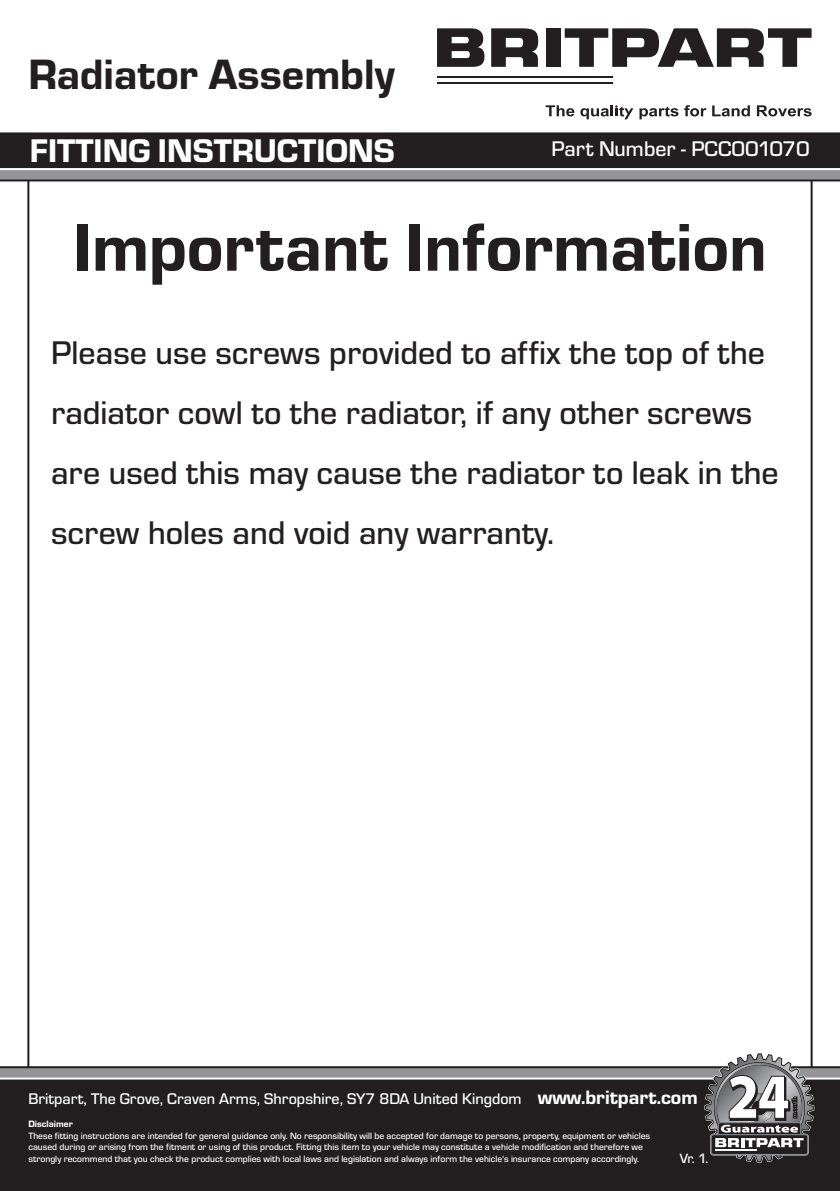
<style>
.page{position:relative;width:840px;height:1191px;background:#fff}
.page>*{position:absolute;margin:0;border:0;box-sizing:border-box;transform-origin:0 0}
.t1{font:70px "Eurostile T Heav";color:#231f20}
.t2{font:44px "Eurostile T Heav";color:#231f20}
.t3{font:500 34px/60px "Eurostile T";color:#231f20}
.t4{font:34px "Eurostile T Heav";color:#fff}
.t5{font:500 22px "Eurostile T";color:#fff}
.t6{font:500 16px "Eurostile T";color:#fff}
.t7{font:500 14px "Eurostile T";color:#fff}
.t8{font:500 9.6px/11.4px "Eurostile T";color:#fff}
.t9{font:9.6px "Eurostile T Heav";color:#fff}
.s1{font-family:"Eurostile T Heav";font-weight:400;font-size:20px}
</style>
<div class="page">
<hr style="left:27px;top:170px;width:2px;height:928px;background:#231f20">
<hr style="left:810px;top:169px;width:2px;height:927px;background:#231f20">
<div style="left:0;top:1162px;width:839px;height:29px;background:#231f20"></div>
<svg style="left:545px;top:105px;width:29px;height:11px"></svg>
<svg style="left:756px;top:105px;width:55px;height:11px"></svg>
<svg style="left:580px;top:105px;width:53px;height:14px"></svg>
<svg style="left:639px;top:105px;width:110px;height:14px"></svg>
<hr style="left:437px;top:77px;width:175px;height:1px;background:#231f20">
<hr style="left:437px;top:82px;width:175px;height:1px;background:#231f20">
<div style="left:545px;top:28px;width:15px;height:39px;background:#231f20"></div>
<svg style="left:491px;top:28px;width:47px;height:39px"></svg>
<svg style="left:437px;top:28px;width:47px;height:39px;background:#4a4647"></svg>
<svg style="left:564px;top:28px;width:247px;height:39px"></svg>
<svg style="left:0;top:1053px;width:839px;height:109px;background:#535051"></svg>
<svg style="left:0;top:132px;width:839px;height:49px;background:#434042"></svg>
<h2 class="t2" style="left:28px;top:48px;width:368px">Radiator Assembly</h2>
<h3 class="t4" style="left:30px;top:130px;width:366px">FITTING INSTRUCTIONS</h3>
<h3 class="t5" style="left:551px;top:135px;width:260px">Part Number - PCC001070</h3>
<h1 class="t1" style="left:73px;top:206px;width:694px">Important Information</h1>
<h3 class="t3" style="left:51px;top:322px;width:728px">Please use screws provided to affix the top of the radiator cowl to the radiator, if any other screws are used this may cause the radiator to leak in the screw holes and void any warranty.</h3>
<h3 class="t6" style="left:28px;top:1088px;width:670px">Britpart, The Grove, Craven Arms, Shropshire, SY7 8DA United Kingdom <span class="s1">www.britpart.com</span></h3>
<p class="t9" style="left:28px;top:1118px;width:46px">Disclaimer</p>
<p class="t8" style="left:28px;top:1129px;width:623px">These fitting instructions are intended for general guidance only. No responsibility will be accepted for damage to persons, property, equipment or vehicles caused during or arising from the fitment or using of this product. Fitting this item to your vehicle may constitute a vehicle modification and therefore we strongly recommend that you check the product complies with local laws and legislation and always inform the vehicle's insurance company accordingly.</p>
<h3 class="t7" style="left:679px;top:1149px;width:30px">Vr. 1.</h3>
</div>
